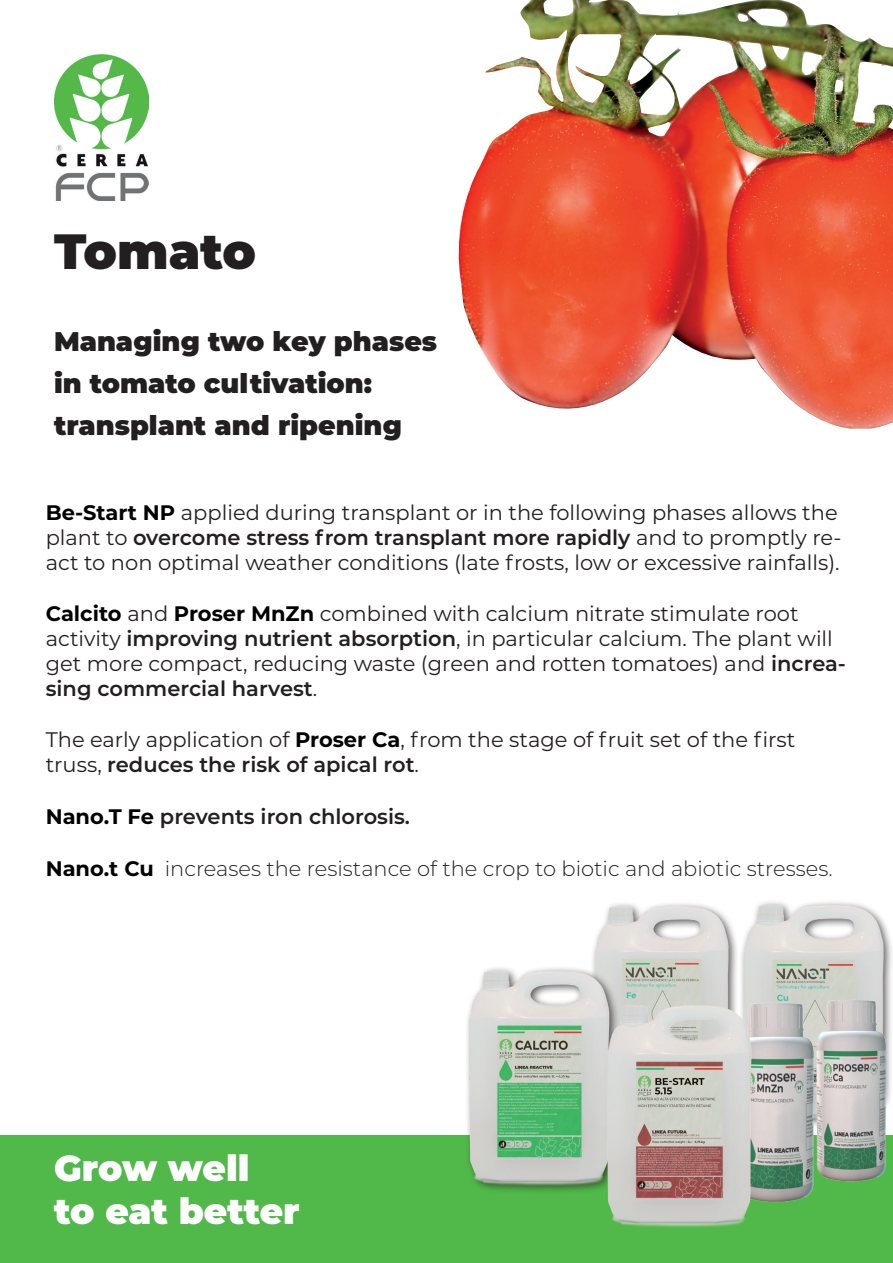
<style>
.page{position:relative;width:893px;height:1263px;background:#fff}
.page>*{position:absolute;margin:0;border:0;box-sizing:border-box;transform-origin:0 0}
.t1{font:900 49.5px "Montserrat";color:#231f20}
.t2{font:900 36px/43.2px "Montserrat";letter-spacing:-.005em;color:#fff}
.t3{font:900 27px/42px "Montserrat";color:#231f20}
.t4{font:21px/25.2px "Montserrat";color:#231f20}
.t5{font:300 21px "Montserrat";color:#231f20}
.t6{font:600 21px "Montserrat";color:#231f20}
.s1{font-weight:700;color:#000}
.s2{font-weight:600}
</style>
<div class="page">
<img style="left:54px;top:54px;width:95px;height:147px">
<div style="left:0;top:1135px;width:893px;height:128px;background:#50b949"></div>
<img style="left:593px;top:903px;width:112px;height:89px">
<img style="left:705px;top:902px;width:187px;height:201px">
<img style="left:681px;top:946px;width:140px;height:257px">
<img style="left:815px;top:975px;width:73px;height:210px">
<img style="left:467px;top:957px;width:169px;height:235px">
<img style="left:555px;top:992px;width:198px;height:235px">
<img style="left:458px;top:0;width:435px;height:429px">
<h1 class="t1" style="left:54px;top:214px;width:203px">Tomato</h1>
<p class="t3" style="left:54px;top:318px;width:385px">Managing two key phases in tomato cultivation: transplant and ripening</p>
<p class="t4" style="left:46px;top:499px;width:797px"><span class="s1">Be-Start NP</span> applied during transplant or in the following phases allows the plant to <span class="s2">overcome stress from transplant more rapidly</span> and to promptly re&shy;act to non optimal weather conditions (late frosts, low or excessive rainfalls).</p>
<p class="t4" style="left:46px;top:600px;width:802px"><span class="s1">Calcito</span> and <span class="s1">Proser MnZn</span> combined with calcium nitrate stimulate root activity <span class="s2">improving nutrient absorption</span>, in particular calcium. The plant will get more compact, reducing waste (green and rotten tomatoes) and <span class="s2">increa&shy;sing commercial harvest</span>.</p>
<p class="t4" style="left:46px;top:726px;width:751px">The early application of <span class="s1">Proser Ca</span>, from the stage of fruit set of the first truss, <span class="s2">reduces the risk of apical rot</span>.</p>
<p class="t6" style="left:46px;top:802px;width:366px"><span class="s1">Nano.T Fe</span> prevents iron chlorosis.</p>
<p class="t5" style="left:46px;top:854px;width:788px"><span class="s1">Nano.t Cu</span> increases the resistance of the crop to biotic and abiotic stresses.</p>
<h2 class="t2" style="left:54px;top:1144px;width:247px">Grow well<br>to eat better</h2>
</div>
